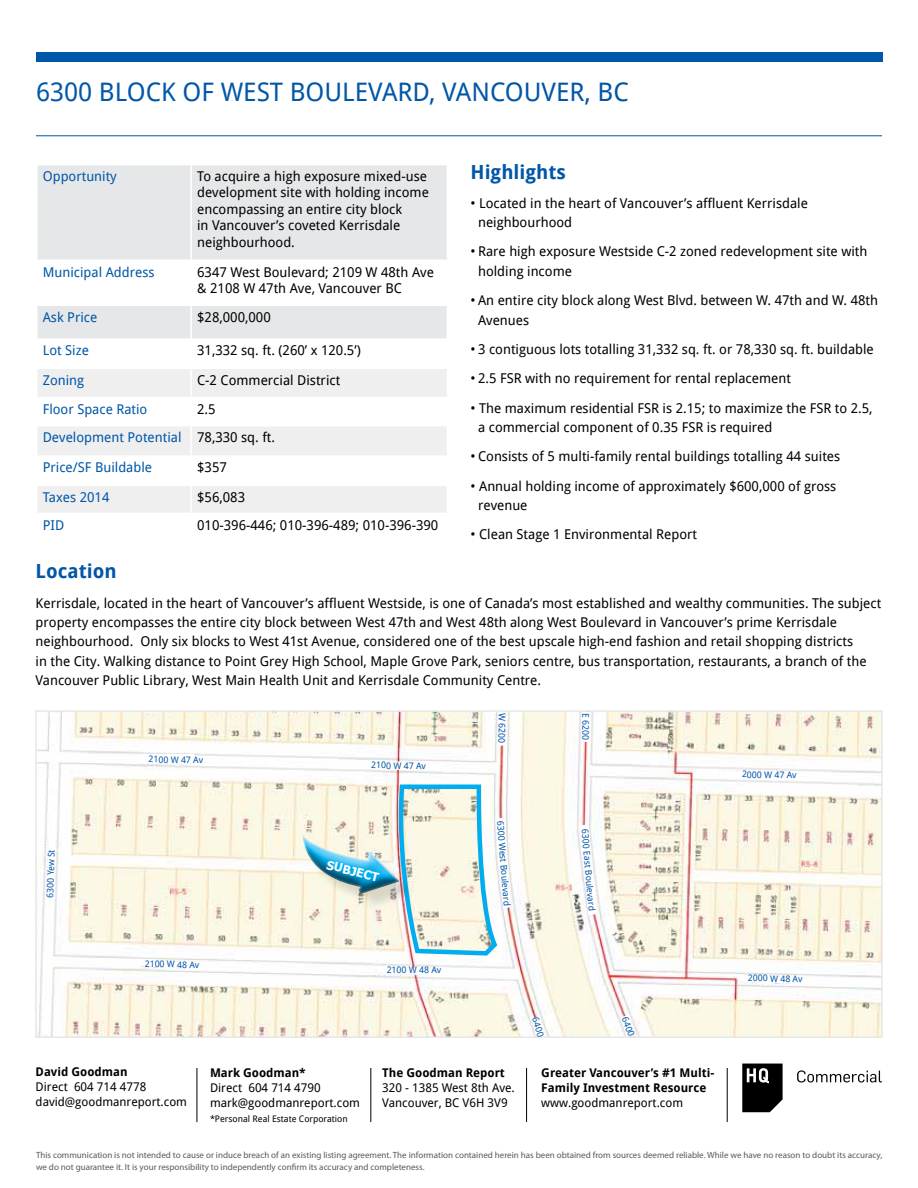
<style>
.page{position:relative;width:918px;height:1188px;background:#fff}
.page>*{position:absolute;margin:0;border:0;box-sizing:border-box;transform-origin:0 0}
.t1{font:25.5px "Droid Sans";color:#0056a7}
.t2{font:700 19.5px "Droid Sans";color:#0056a7}
.t3{font:13.5px/19.5px "Droid Sans";color:#000}
.t4{font:13.5px/28px "Droid Sans";color:#0056a7}
.t5{font:12px/15px "Droid Sans";color:#000}
.t6{font:700 12px/15px "Droid Sans";color:#000}
.t7{font:700 12px "Tahoma";color:#fff}
.t8{font:9px/12px "Myriad Pro";color:#58595b}
.t9{font:9px "Droid Sans";color:#0056a7}
.t10{font:9px "Droid Sans";color:#000}
.s1{color:#000}
</style>
<div class="page">
<svg style="left:742px;top:1064px;width:41px;height:48px;background:#252525"></svg>
<svg style="left:797px;top:1070px;width:85px;height:13px"></svg>
<hr style="left:197px;top:1068px;width:1px;height:54px;background:#000">
<hr style="left:370px;top:1068px;width:1px;height:54px;background:#000">
<hr style="left:526px;top:1068px;width:1px;height:54px;background:#000">
<hr style="left:727px;top:1068px;width:1px;height:54px;background:#000">
<div style="left:37px;top:52px;width:846px;height:10px;background:#0056a7"></div>
<hr style="left:36px;top:135px;width:846px;height:1px;background:#0056a7">
<svg style="left:38px;top:165px;width:409px;height:173px;fill:#e6e7e8"></svg>
<hr style="left:190px;top:165px;width:2px;height:95px;background:#fff">
<hr style="left:36px;top:260px;width:155px;height:1px;background:#fff">
<hr style="left:191px;top:260px;width:257px;height:1px;background:#fff">
<hr style="left:190px;top:261px;width:2px;height:43px;background:#fff">
<hr style="left:36px;top:304px;width:155px;height:2px;background:#fff">
<hr style="left:191px;top:304px;width:257px;height:2px;background:#fff">
<hr style="left:190px;top:306px;width:2px;height:32px;background:#fff">
<svg style="left:38px;top:369px;width:409px;height:144px"></svg>
<img style="left:38px;top:713px;width:842px;height:322px">
<div style="left:35px;top:710px;width:848px;height:328px;border:2px solid #e6e7e8"></div>
<div style="left:139px;top:754px;width:55px;height:9px;background:#fff"></div>
<svg style="left:362px;top:761px;width:55px;height:9px"></svg>
<svg style="left:726px;top:771px;width:55px;height:9px"></svg>
<svg style="left:738px;top:975px;width:55px;height:9px"></svg>
<svg style="left:138px;top:960px;width:55px;height:8px"></svg>
<svg style="left:377px;top:967px;width:55px;height:8px"></svg>
<svg style="left:47px;top:837px;width:8px;height:55px"></svg>
<svg style="left:43px;top:1021px;width:7px;height:15px"></svg>
<div style="left:50px;top:712px;width:9px;height:5px;background:#fff"></div>
<svg style="left:291px;top:782px;width:219px;height:176px"></svg>
<svg style="left:581px;top:825px;width:16px;height:90px"></svg>
<div style="left:583px;top:712px;width:7px;height:30px;background:#fff"></div>
<div style="left:498px;top:712px;width:7px;height:34px;background:#fff"></div>
<svg style="left:531px;top:1016px;width:14px;height:22px"></svg>
<svg style="left:622px;top:1015px;width:12px;height:21px"></svg>
<h1 class="t1" style="left:36px;top:74px;width:221px">6300 Block of West</h1>
<h1 class="t1" style="left:290px;top:74px;width:68px">Boulevar</h1>
<h1 class="t1" style="left:413px;top:74px;width:218px">d, Vancouver, BC</h1>
<h2 class="t2" style="left:471px;top:158px;width:97px">Highlights</h2>
<p class="t3" style="left:478px;top:193px;width:331px;text-indent:-8px">• Located in the heart of Vancouver’s affluent Kerrisdale neighbourhood</p>
<p class="t3" style="left:478px;top:242px;width:391px;text-indent:-8px">• Rare high exposure Westside C-2 zoned redevelopment site with holding income</p>
<p class="t3" style="left:478px;top:290px;width:401px;text-indent:-8px">• An entire city block along West Blvd. between W. 47th and W. 48th<br>Avenues</p>
<p class="t3" style="left:471px;top:339px;width:405px">• 3 contiguous lots totalling 31,332 sq. ft. or 78,330 sq. ft. buildable</p>
<p class="t3" style="left:471px;top:368px;width:322px">• 2.5 FSR with no requirement for rental replacement</p>
<p class="t3" style="left:478px;top:398px;width:396px;text-indent:-8px">• The maximum residential FSR is 2.15; to maximize the FSR to 2.5, a commercial component of 0.35 FSR is required</p>
<p class="t3" style="left:471px;top:446px;width:371px">• Consists of 5 multi-family rental buildings totalling 44 suites</p>
<p class="t3" style="left:478px;top:476px;width:360px;text-indent:-8px">• Annual holding income of approximately $600,000 of gross revenue</p>
<p class="t3" style="left:471px;top:524px;width:228px">• Clean Stage 1 Environmental Report</p>
<p class="t4" style="left:43px;top:162px;width:76px">Opportunity</p>
<p class="t3" style="left:197px;top:167px;width:233px;line-height:16.5px">To acquire a high exposure mixed-use development site with holding income encompassing an entire city block<br>in Vancouver’s coveted Kerrisdale neighbourhood.</p>
<p class="t4" style="left:43px;top:257px;width:113px">Municipal Address</p>
<p class="t3" style="left:197px;top:263px;width:238px;line-height:16.5px">6347 West Boulevard; 2109 W 48th Ave &amp; 2108 W 47th Ave, Vancouver BC</p>
<p class="t4" style="left:43px;top:302px;width:56px">Ask Price</p>
<p class="t3" style="left:197px;top:307px;width:75px">$28,000,000</p>
<p class="t4" style="left:43px;top:336px;width:48px">Lot Size</p>
<p class="t3" style="left:197px;top:340px;width:165px">31,332 sq. ft. (260’ x 120.5’)</p>
<p class="t4" style="left:43px;top:365px;width:43px">Zoning</p>
<p class="t3" style="left:197px;top:370px;width:145px">C-2 Commercial District</p>
<p class="t4" style="left:43px;top:395px;width:106px">Floor Space Ratio</p>
<p class="t4" style="left:43px;top:395px;width:234px;text-indent:154px"><span class="s1">2.5<br></span>Development Potential <span class="s1">78,330 sq. ft.</span></p>
<p class="t4" style="left:43px;top:453px;width:111px">Price/SF Buildable</p>
<p class="t3" style="left:197px;top:457px;width:31px">$357</p>
<p class="t4" style="left:43px;top:482px;width:68px">Taxes 2014</p>
<p class="t3" style="left:197px;top:487px;width:50px">$56,083</p>
<p class="t4" style="left:43px;top:510px;width:23px">PID</p>
<p class="t3" style="left:197px;top:515px;width:243px">010-396-446; 010-396-489; 010-396-390</p>
<h2 class="t2" style="left:36px;top:557px;width:82px">Location</h2>
<p class="t3" style="left:36px;top:593px;width:847px">Kerrisdale, located in the heart of Vancouver’s affluent Westside, is one of Canada’s most established and wealthy communities. The subject property encompasses the entire city block between West 47th and West 48th along West Boulevard in Vancouver’s prime Kerrisdale neighbourhood. Only six blocks to West 41st Avenue, considered one of the best upscale high-end fashion and retail shopping districts<br>in the City. Walking distance to Point Grey High School, Maple Grove Park, seniors centre, bus transportation, restaurants, a branch of the Vancouver Public Library, West Main Health U nit and Kerrisdale Community Centre.</p>
<p class="t9" style="left:44px;top:897px;width:50px;rotate:-88deg">6300 Yew St</p>
<p class="t9" style="left:149px;top:753px;width:56px;rotate:1deg">2100 W 47 Av</p>
<p class="t9" style="left:145px;top:958px;width:56px;rotate:1deg">2100 W 48 Av</p>
<p class="t9" style="left:371px;top:759px;width:56px;rotate:1deg">2100 W 47 Av</p>
<p class="t7" style="left:329px;top:856px;width:55px;rotate:14deg">Subject</p>
<p class="t9" style="left:387px;top:963px;width:56px;rotate:1deg">2100 W 48 Av</p>
<p class="t9" style="left:508px;top:713px;width:32px;rotate:91deg">W 6200</p>
<p class="t9" style="left:592px;top:713px;width:28px;rotate:91deg">E 6200</p>
<p class="t9" style="left:507px;top:820px;width:88px;rotate:86deg">6300 West Boulevard</p>
<p class="t9" style="left:591px;top:828px;width:85px;rotate:85deg">6300 East Boulevard</p>
<p class="t9" style="left:541px;top:1016px;width:21px;rotate:73deg">6400</p>
<p class="t9" style="left:631px;top:1015px;width:21px;rotate:70deg">6400</p>
<p class="t6" style="left:36px;top:1064px;width:93px">David Goodman</p>
<p class="t5" style="left:36px;top:1079px;width:153px">Direct 604 714 4778 david@goodmanreport.com</p>
<p class="t6" style="left:210px;top:1065px;width:97px">Mark Goodman*</p>
<p class="t5" style="left:210px;top:1080px;width:152px">Direct 604 714 4790 mark@goodmanreport.com</p>
<p class="t10" style="left:210px;top:1112px;width:139px">*Personal Real Estate Corporation</p>
<p class="t6" style="left:382px;top:1065px;width:124px">The Goodman Report</p>
<p class="t5" style="left:382px;top:1080px;width:134px">320 - 1385 West 8th Ave.<br>Vancouver, BC V6H 3V9</p>
<p class="t6" style="left:541px;top:1065px;width:174px">Greater Vancouver’s #1 Multi-<br>Family Investment Resource</p>
<p class="t5" style="left:541px;top:1095px;width:143px">www.goodmanreport.com</p>
<p class="t9" style="left:742px;top:768px;width:56px;rotate:1deg">2000 W 47 Av</p>
<p class="t9" style="left:748px;top:972px;width:56px;rotate:1deg">2000 W 48 Av</p>
<p class="t8" style="left:36px;top:1149px;width:848px">This communication is not intended to cause or induce breach of an existing listing agreement. The information contained herein has been obtained from sources deemed reliable. While we have no reason to doubt its accuracy, we do not guarantee it. It is your responsibility to independently confirm its accuracy and completeness.</p>
</div>
